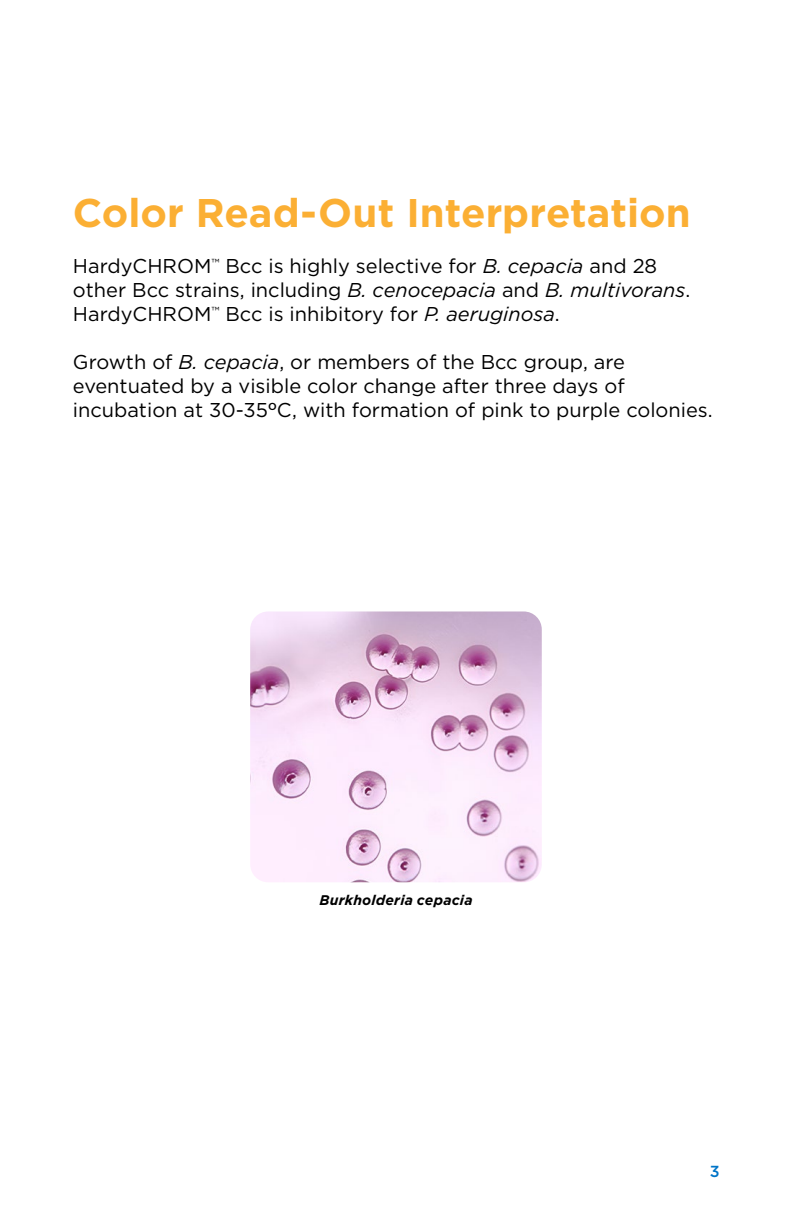
<style>
.page{position:relative;width:792px;height:1224px;background:#fff}
.page>*{position:absolute;margin:0;border:0;box-sizing:border-box;transform-origin:0 0}
.t1{font:700 40px "Gotham";color:#fbaf34}
.t2{font:20px/24px "Gotham";color:#000}
.t3{font:500 16px "Gotham";color:#0075c8}
.t4{font:italic 700 14px "Gotham";letter-spacing:.015em;color:#000}
.s1{font-style:italic}
.s2{font-family:"Poppins"}
</style>
<div class="page">
<img style="left:250px;top:611px;width:292px;height:271px">
<h1 class="t1" style="left:73px;top:186px;width:619px">Color Read-Out Interpretation</h1>
<p class="t2" style="left:73px;top:254px;width:619px">HardyCHROM<sup>™</sup> Bcc is highly selective for <span class="s1">B. cepacia</span> and 28 other Bcc strains, including <span class="s1">B. cenocepacia</span> and <span class="s1">B. multivorans</span>.<br>HardyCHROM<sup>™</sup> Bcc is inhibitory for <span class="s1">P. aeruginosa</span>.</p>
<p class="t2" style="left:73px;top:350px;width:641px">Growth of <span class="s1">B. cepacia</span>, or members of the Bcc group, are eventuated by a visible color change after three days of incubation at 30-35<span class="s2">º</span>C, with formation of pink to purple colonies.</p>
<p class="t4" style="left:319px;top:891px;width:155px">Burkholderia cepacia</p>
<p class="t3" style="left:710px;top:1161px;width:11px">3</p>
</div>
